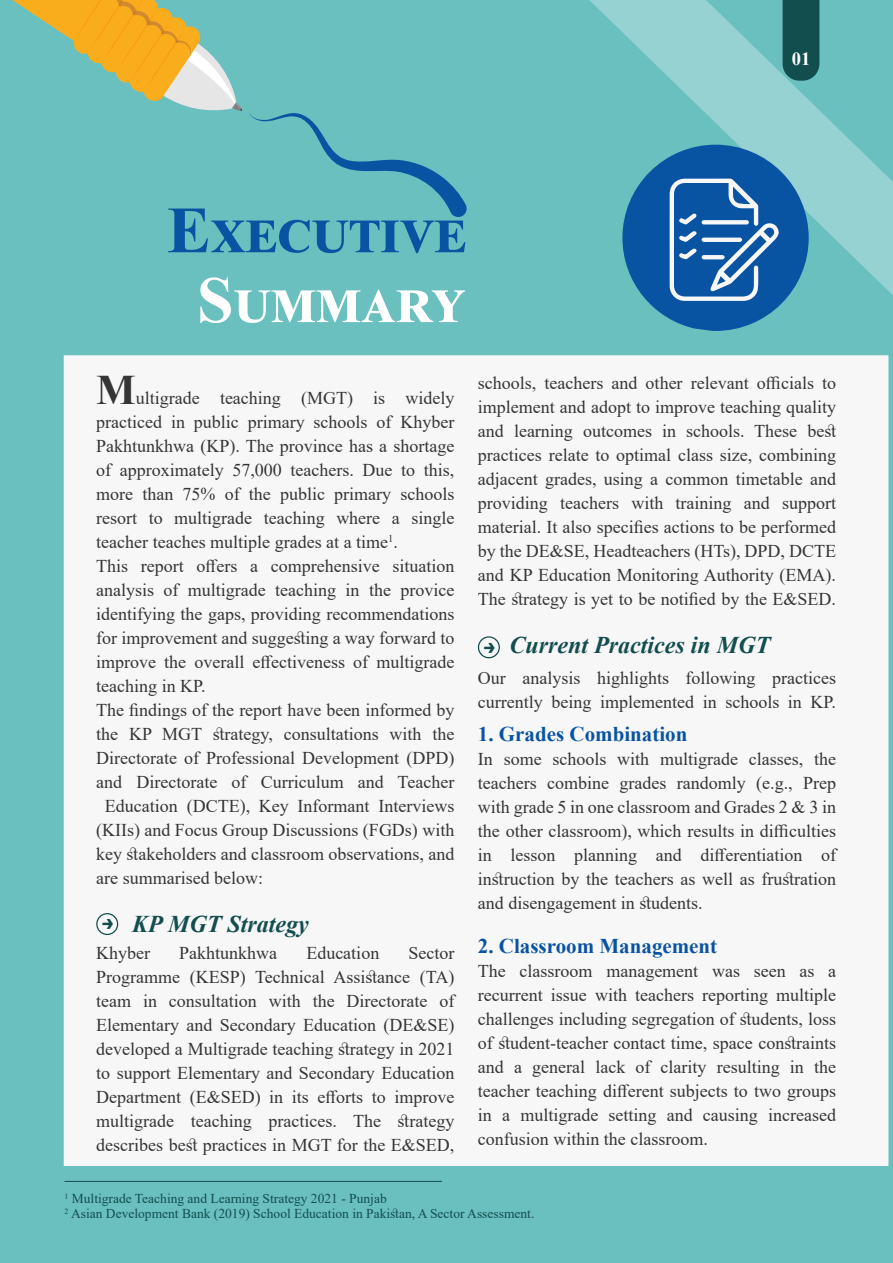
<style>
.page{position:relative;width:893px;height:1263px;background:#6abfbf}
.page>*{position:absolute;margin:0;border:0;box-sizing:border-box;transform-origin:0 0}
.t1{font:700 66px "Times New Roman";color:#0853a2}
.t2{font:700 66px "Times New Roman";color:#fff}
.t3{font:700 42px "Times New Roman";color:#353535}
.t4{font:italic 700 24px "Times New Roman";color:#134e4f}
.t5{font:100 22.05px "Montserrat";color:#134e4f}
.t6{font:700 21px "Times New Roman";color:#0853a2}
.t7{font:700 18.6px "Times New Roman";color:#fff}
.t8{font:18px/24px "Times New Roman";color:#353535;text-align:justify}
.t9{font:13.5px/15px "Times New Roman";color:#134e4f}
</style>
<div class="page">
<svg style="left:589px;top:0;width:304px;height:356px"></svg>
<div style="left:64px;top:355px;width:824px;height:811px;background:#f7f7f7"></div>
<svg style="left:622px;top:145px;width:187px;height:186px"></svg>
<hr style="left:65px;top:1181px;width:377px;height:1px;background:#134e4f">
<div style="left:783px;top:0;width:36px;height:81px;background:#134e4f"></div>
<svg style="left:96px;top:913px;width:22px;height:22px"></svg>
<svg style="left:478px;top:636px;width:22px;height:22px"></svg>
<svg style="left:12px;top:0;width:230px;height:111px"></svg>
<svg style="left:249px;top:113px;width:218px;height:104px"></svg>
<p class="t7" style="left:792px;top:45px;width:20px">01</p>
<h1 class="t1" style="left:167px;top:183px;width:300px">EXECUTIVE</h1>
<h1 class="t2" style="left:197px;top:252px;width:270px">SUMMARY</h1>
<h2 class="t3" style="left:96px;top:360px;width:41px">M</h2>
<p class="t8" style="left:136px;top:385px;width:320px">ultigrade teaching (MGT) is widely</p>
<p class="t8" style="left:96px;top:409px;width:360px">practiced in public primary schools of Khyber</p>
<p class="t8" style="left:96px;top:433px;width:360px">Pakhtunkhwa (KP). The province has a shortage</p>
<p class="t8" style="left:96px;top:457px;width:360px">of approximately 57,000 teachers. Due to this,</p>
<p class="t8" style="left:96px;top:481px;width:360px">more than 75% of the public primary schools</p>
<p class="t8" style="left:96px;top:505px;width:360px">resort to multigrade teaching where a single</p>
<p class="t8" style="left:96px;top:529px;width:303px">teacher teaches multiple grades at a time<sup>1</sup>.</p>
<p class="t8" style="left:96px;top:553px;width:360px">This report offers a comprehensive situation</p>
<p class="t8" style="left:96px;top:577px;width:360px">analysis of multigrade teaching in the provice</p>
<p class="t8" style="left:96px;top:601px;width:360px">identifying the gaps, providing recommendations</p>
<p class="t8" style="left:96px;top:625px;width:360px">for improvement and suggesting a way forward to</p>
<p class="t8" style="left:96px;top:649px;width:360px">improve the overall effectiveness of multigrade</p>
<p class="t8" style="left:96px;top:673px;width:111px">teaching in KP.</p>
<p class="t8" style="left:96px;top:697px;width:360px">The findings of the report have been informed by</p>
<p class="t8" style="left:96px;top:721px;width:360px">the KP MGT strategy, consultations with the</p>
<p class="t8" style="left:96px;top:745px;width:360px">Directorate of Professional Development (DPD)</p>
<p class="t8" style="left:96px;top:769px;width:360px">and Directorate of Curriculum and Teacher</p>
<p class="t8" style="left:105px;top:793px;width:351px">Education (DCTE), Key Informant Interviews</p>
<p class="t8" style="left:96px;top:817px;width:360px">(KIIs) and Focus Group Discussions (FGDs) with</p>
<p class="t8" style="left:96px;top:841px;width:360px">key stakeholders and classroom observations, and</p>
<p class="t8" style="left:96px;top:865px;width:168px">are summarised below:</p>
<h3 class="t4" style="left:132px;top:907px;width:178px">KP MGT Strategy</h3>
<p class="t8" style="left:96px;top:940px;width:55px">Khyber</p>
<p class="t8" style="left:179px;top:940px;width:99px">Pakhtunkhwa</p>
<p class="t8" style="left:306px;top:940px;width:74px">Education</p>
<p class="t5" style="left:101px;top:908px;width:15px">→</p>
<p class="t8" style="left:96px;top:940px;width:360px;text-indent:312px">Sector Programme (KESP) Technical Assistance (TA) team in consultation with the Directorate of Elementary and Secondary Education (DE&amp;SE) developed a Multigrade teaching strategy in 2021 to support Elementary and Secondary Education Department (E&amp;SED) in its efforts to improve multigrade teaching practices. The strategy describes best practices in MGT for the E&amp;SED,</p>
<p class="t8" style="left:478px;top:370px;width:360px">schools, teachers and other relevant officials to implement and adopt to improve teaching quality and learning outcomes in schools. These best practices relate to optimal class size, combining adjacent grades, using a common timetable and providing teachers with training and support material. It also specifies actions to be performed by the DE&amp;SE, Headteachers (HTs), DPD, DCTE and KP Education Monitoring Authority (EMA).<br>The strategy is yet to be notified by the E&amp;SED.</p>
<h3 class="t4" style="left:509px;top:628px;width:262px">Current Practices in MGT</h3>
<p class="t8" style="left:478px;top:666px;width:360px">Our analysis highlights following practices currently being implemented in schools in KP.</p>
<p class="t6" style="left:478px;top:719px;width:211px">1. Grades Combination</p>
<p class="t8" style="left:478px;top:747px;width:360px">In some schools with multigrade classes, the teachers combine grades randomly (e.g., Prep with grade 5 in one classroom and Grades 2 &amp; 3 in the other classroom), which results in difficulties in lesson planning and differentiation of instruction by the teachers as well as frustration and disengagement in students.</p>
<p class="t6" style="left:478px;top:931px;width:241px">2. Classroom Management</p>
<p class="t8" style="left:478px;top:958px;width:360px">The classroom management was seen as a recurrent issue with teachers reporting multiple challenges including segregation of students, loss of student-teacher contact time, space constraints and a general lack of clarity resulting in the teacher teaching different subjects to two groups in a multigrade setting and causing increased confusion within the classroom.</p>
<p class="t5" style="left:483px;top:631px;width:15px">→</p>
<p class="t9" style="left:65px;top:1191px;width:471px"><sup>1</sup> Multigrade Teaching and Learning Strategy 2021 - Punjab<br><sup>2</sup> Asian Development Bank (2019) School Education in Pakistan, A Sector Assessment.</p>
</div>
